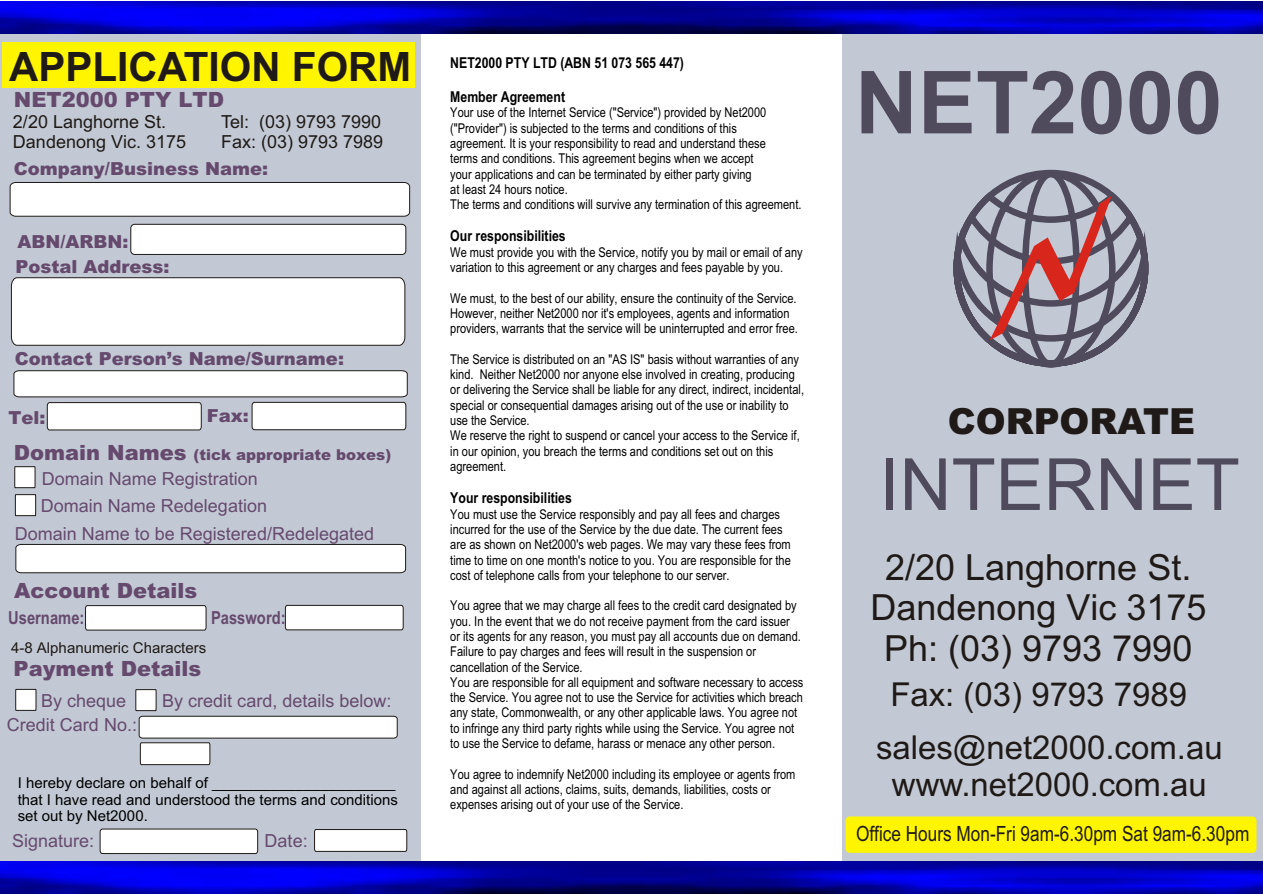
<style>
.page{position:relative;width:1263px;height:894px;background:#fff}
.page>*{position:absolute;margin:0;border:0;box-sizing:border-box;transform-origin:0 0}
.t1{font:700 87px "Arial";color:#4f4a5c}
.t2{font:72px "Arial";color:#4f4a5c}
.t3{font:700 40.5px "Arial";color:#1f1a17}
.t4{font:36px/40.2px "Arial";color:#1f1a17;text-align:center}
.t5{font:900 36px "Arial";color:#1f1a17}
.t6{font:33px/36.8px "Arial";color:#1f1a17;text-align:center}
.t7{font:900 21px "Arial";color:#664a6e}
.t8{font:21px "Arial Narrow";color:#1f1a17}
.t9{font:18px "Arial";color:#664a6e}
.t10{font:900 18px/24.8px "Arial";color:#664a6e}
.t11{font:18px "Arial";color:#1f1a17}
.t12{font:700 18px "Arial Narrow";color:#664a6e}
.t13{font:15px/16.8px "Arial";color:#000}
.t14{font:700 15px "Arial Narrow";color:#000}
.t15{font:900 15px "Arial";color:#664a6e}
.t16{font:15px "Arial";color:#1f1a17}
.t17{font:13.5px/15.3px "Arial Narrow";color:#000}
.s1{font-size:21px}
</style>
<div class="page">
<div style="left:843px;top:28px;width:420px;height:834px;background:#c2c9d4"></div>
<div style="left:0;top:33px;width:421px;height:833px;background:#c2c9d4"></div>
<img style="left:0;top:1px;width:1263px;height:33px">
<img style="left:0;top:862px;width:1263px;height:32px">
<div style="left:2px;top:42px;width:413px;height:46px;background:#fff500"></div>
<svg style="left:10px;top:182px;width:400px;height:35px;background:#f0f0f0"></svg>
<svg style="left:85px;top:605px;width:121px;height:25px;background:#efefef"></svg>
<svg style="left:100px;top:829px;width:158px;height:25px;background:#efeeee"></svg>
<svg style="left:285px;top:605px;width:119px;height:25px;background:#ededed"></svg>
<svg style="left:16px;top:544px;width:390px;height:29px;background:#f1f0f0"></svg>
<svg style="left:314px;top:829px;width:93px;height:23px;background:#e7e6e6"></svg>
<svg style="left:15px;top:689px;width:21px;height:22px"></svg>
<svg style="left:14px;top:466px;width:21px;height:22px"></svg>
<svg style="left:135px;top:689px;width:263px;height:76px"></svg>
<svg style="left:15px;top:494px;width:21px;height:22px"></svg>
<svg style="left:14px;top:370px;width:394px;height:60px"></svg>
<div style="left:11px;top:277px;width:394px;height:69px;background:#fff"></div>
<div style="left:131px;top:224px;width:275px;height:31px;background:#fff;border:1px solid #1f1a17;border-radius:4px"></div>
<div style="left:846px;top:816px;width:411px;height:37px;background:#fff500;border-radius:4px"></div>
<svg style="left:953px;top:187px;width:196px;height:181px"></svg>
<h3 class="t3" style="left:9px;top:51px;width:404px">APPLICATION FORM</h3>
<h3 class="t7" style="left:14px;top:92px;width:212px">NET2000 PTY LTD</h3>
<h3 class="t11" style="left:13px;top:115px;width:155px">2/20 Langhorne St.</h3>
<h3 class="t11" style="left:221px;top:115px;width:162px">Tel: (03) 9793 7990</h3>
<h3 class="t11" style="left:13px;top:135px;width:175px">Dandenong Vic. 3175</h3>
<h3 class="t11" style="left:221px;top:135px;width:164px">Fax: (03) 9793 7989</h3>
<h3 class="t10" style="left:14px;top:158px;width:256px">Company/Business Name:</h3>
<h3 class="t10" style="left:15px;top:231px;width:156px">ABN/ARBN:<br>Postal Address:</h3>
<h3 class="t10" style="left:15px;top:348px;width:331px">Contact Person’s Name/Surname:</h3>
<h3 class="t10" style="left:8px;top:407px;width:39px">Tel:</h3>
<h3 class="t10" style="left:207px;top:405px;width:44px">Fax:</h3>
<p class="t15" style="left:14px;top:449px;width:379px"><span class="s1">Domain Names</span> (tick appropriate boxes)</p>
<h3 class="t9" style="left:42px;top:472px;width:218px">Domain Name Registration</h3>
<h3 class="t9" style="left:41px;top:499px;width:228px">Domain Name Redelegation</h3>
<h3 class="t9" style="left:15px;top:527px;width:361px">Domain Name to be Registered/Redelegated</h3>
<h3 class="t7" style="left:14px;top:583px;width:185px">Account Details</h3>
<h3 class="t12" style="left:8px;top:611px;width:78px">Username:</h3>
<h3 class="t12" style="left:211px;top:611px;width:76px">Password:</h3>
<p class="t16" style="left:11px;top:642px;width:197px">4-8 Alphanumeric Characters</p>
<h3 class="t7" style="left:14px;top:661px;width:189px">Payment Details</h3>
<h3 class="t9" style="left:41px;top:694px;width:87px">By cheque</h3>
<h3 class="t9" style="left:162px;top:694px;width:231px">By credit card, details below:</h3>
<h3 class="t9" style="left:7px;top:718px;width:132px">Credit Card No.:</h3>
<p class="t13" style="left:18px;top:776px;width:382px">I hereby declare on behalf of ______________________ that I have read and understood the terms and conditions set out by Net2000.</p>
<h3 class="t9" style="left:12px;top:834px;width:84px">Signature:</h3>
<h3 class="t9" style="left:265px;top:834px;width:45px">Date:</h3>
<p class="t14" style="left:450px;top:57px;width:235px">NET2000 PTY LTD (ABN 51 073 565 447)</p>
<p class="t14" style="left:450px;top:91px;width:116px">Member Agreement</p>
<p class="t17" style="left:450px;top:106px;width:353px">Your use of the Internet Service ("Service") provided by Net2000 ("Provider") is subjected to the terms and conditions of this<br>agreement. It is your responsibility to read and understand these<br>terms and conditions. This agreement begins when we accept<br>your applications and can be terminated by either party giving<br>at least 24 hours notice.<br>The terms and conditions will survive any termination of this agreement.</p>
<p class="t14" style="left:450px;top:231px;width:117px">Our responsibilities</p>
<p class="t17" style="left:450px;top:246px;width:354px">We must provide you with the Service, notify you by mail or email of any variation to this agreement or any charges and fees payable by you.</p>
<p class="t17" style="left:450px;top:292px;width:349px">We must, to the best of our ability, ensure the continuity of the Service.<br>However, neither Net2000 nor it's employees, agents and information providers, warrants that the service will be uninterrupted and error free.</p>
<p class="t17" style="left:450px;top:353px;width:355px">The Service is distributed on an "AS IS" basis without warranties of any kind. Neither Net2000 nor anyone else involved in creating, producing or delivering the Service shall be liable for any direct, indirect, incidental, special or consequential damages arising out of the use or inability to use the Service.<br>We reserve the right to suspend or cancel your access to the Service if, in our opinion, you breach the terms and conditions set out on this agreement.</p>
<p class="t14" style="left:450px;top:492px;width:123px">Your responsibilities</p>
<p class="t17" style="left:450px;top:508px;width:342px">You must use the Service responsibly and pay all fees and charges incurred for the use of the Service by the due date. The current fees are as shown on Net2000's web pages. We may vary these fees from time to time on one month's notice to you. You are responsible for the cost of telephone calls from your telephone to our server.</p>
<p class="t17" style="left:450px;top:599px;width:355px">You agree that we may charge all fees to the credit card designated by you. In the event that we do not receive payment from the card issuer<br>or its agents for any reason, you must pay all accounts due on demand.<br>Failure to pay charges and fees will result in the suspension or cancellation of the Service.<br>You are responsible for all equipment and software necessary to access the Service. You agree not to use the Service for activities which breach any state, Commonwealth, or any other applicable laws. You agree not to infringe any third party rights while using the Service. You agree not to use the Service to defame, harass or menace any other person.</p>
<p class="t17" style="left:450px;top:767px;width:347px">You agree to indemnify Net2000 including its employee or agents from and against all actions, claims, suits, demands, liabilities, costs or expenses arising out of your use of the Service.</p>
<h1 class="t1" style="left:855px;top:70px;width:369px">NET2000</h1>
<h3 class="t5" style="left:948px;top:408px;width:249px">CORPORATE</h3>
<h2 class="t2" style="left:880px;top:458px;width:362px">INTERNET</h2>
<h3 class="t4" style="left:870px;top:551px;width:338px">2/20 Langhorne St.<br>Dandenong Vic 3175<br>Ph: (03) 9793 7990</h3>
<h3 class="t6" style="left:890px;top:679px;width:298px">Fax: (03) 9793 7989</h3>
<h3 class="t6" style="left:876px;top:732px;width:348px">sales@net2000.com.au www.net2000.com.au</h3>
<h3 class="t8" style="left:856px;top:826px;width:395px">Office Hours Mon-Fri 9am-6.30pm Sat 9am-6.30pm</h3>
</div>
